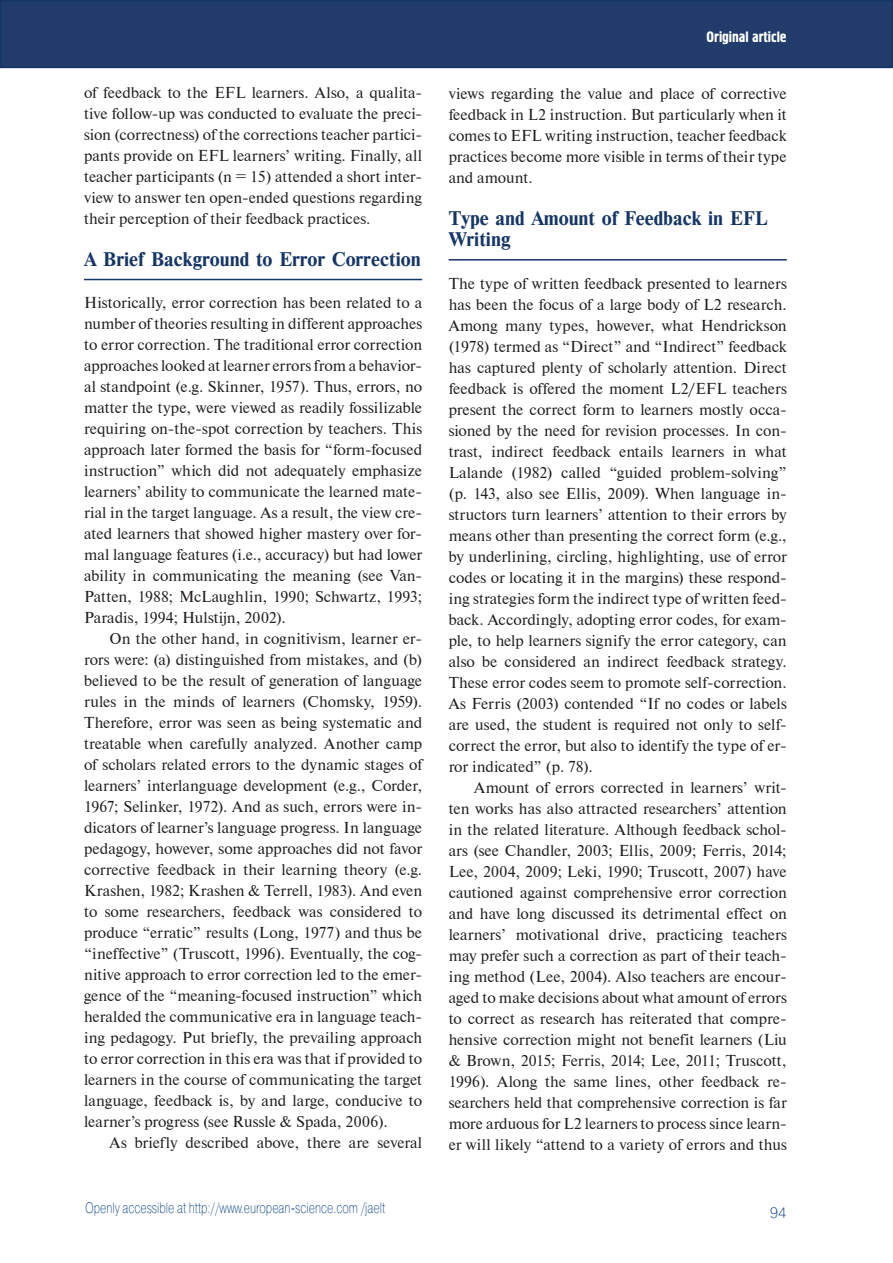
<style>
.page{position:relative;width:893px;height:1263px;background:#fff}
.page>*{position:absolute;margin:0;border:0;box-sizing:border-box;transform-origin:0 0}
.t1{font:18.75px/21px "Newton C Bold";color:#153566}
.t2{font:15.75px/21px "Newton CTT";color:#231f20;text-align:justify}
.t3{font:15px "Pragmatica Light C";color:#134789;scale:.75 1}
.t4{font:15px "Hermes C";color:#fff}
.t5{font:15px "Pragmatica Light C";color:#134789}
</style>
<div class="page">
<div style="left:1px;top:1px;width:891px;height:66px;background:#213c6b"></div>
<div style="left:0;top:0;width:893px;height:68px;border:2px solid #153566"></div>
<hr style="left:84px;top:279px;width:338px;height:1px;background:#153566">
<hr style="left:449px;top:259px;width:338px;height:2px;background:#153566">
<p class="t2" style="left:84px;top:82px;width:340px">of feedback to the EFL learners. Also, a qualita&shy;tive follow-up was conducted to evaluate the preci&shy;sion (correctness) of the corrections teacher partici&shy;pants provide on EFL learners’ writing. Finally, all teacher participants (n = 15) attended a short inter&shy;view to answer ten open-ended questions regarding their perception of their feedback practices.</p>
<p class="t1" style="left:84px;top:250px;width:338px">A Brief Background to Error Correction</p>
<p class="t2" style="left:84px;top:292px;width:340px">Historically, error correction has been related to a number of theories resulting in different approaches to error correction. The traditional error correction approaches looked at learner errors from a behavior&shy;al standpoint (e.g. Skinner, 1957). Thus, errors, no matter the type, were viewed as readily fossilizable requiring on-the-spot correction by teachers. This approach later formed the basis for “form-focused instruction” which did not adequately emphasize learners’ ability to communicate the learned mate&shy;rial in the target language. As a result, the view cre&shy;ated learners that showed higher mastery over for&shy;mal language features (i.e., accuracy) but had lower ability in communicating the meaning (see Van-Patten, 1988; McLaughlin, 1990; Schwartz, 1993; Paradis, 1994; Hulstijn, 2002).</p>
<p class="t2" style="left:84px;top:628px;width:340px;text-indent:26px">On the other hand, in cognitivism, learner er&shy;rors were: (a) distinguished from mistakes, and (b) believed to be the result of generation of language rules in the minds of learners (Chomsky, 1959).<br>Therefore, error was seen as being systematic and treatable when carefully analyzed. Another camp of scholars related errors to the dynamic stages of learners’ interlanguage development (e.g., Corder, 1967; Selinker, 1972). And as such, errors were in&shy;dicators of learner’s language progress. In language pedagogy, however, some approaches did not favor corrective feedback in their learning theory (e.g.<br>Krashen, 1982; Krashen &amp; Terrell, 1983). And even to some researchers, feedback was considered to produce “erratic” results (Long, 1977) and thus be “ineffective” (Truscott, 1996). Eventually, the cog&shy;nitive approach to error correction led to the emer&shy;gence of the “meaning-focused instruction” which heralded the communicative era in language teach&shy;ing pedagogy. Put briefly, the prevailing approach to error correction in this era was that if provided to learners in the course of communicating the target language, feedback is, by and large, conducive to learner’s progress (see Russle &amp; Spada, 2006).</p>
<p class="t2" style="left:110px;top:1132px;width:314px">As briefly described above, there are several</p>
<p class="t3" style="left:85px;top:1202px;width:401px">Openly accessible at http://www.european-science.com /jaelt</p>
<p class="t4" style="left:706px;top:32px;width:82px">Original article</p>
<p class="t2" style="left:449px;top:83px;width:340px">views regarding the value and place of corrective feedback in L2 instruction. But particularly when it comes to EFL writing instruction, teacher feedback practices become more visible in terms of their type and amount.</p>
<p class="t1" style="left:449px;top:210px;width:320px">Type and Amount of Feedback in EFL<br>Writing</p>
<p class="t2" style="left:449px;top:273px;width:340px">The type of written feedback presented to learners has been the focus of a large body of L2 research.<br>Among many types, however, what Hendrickson (1978) termed as “Direct” and “Indirect” feedback has captured plenty of scholarly attention. Direct feedback is offered the moment L2/EFL teachers present the correct form to learners mostly occa&shy;sioned by the need for revision processes. In con&shy;trast, indirect feedback entails learners in what Lalande (1982) called “guided problem-solving” (p. 143, also see Ellis, 2009). When language in&shy;structors turn learners’ attention to their errors by means other than presenting the correct form (e.g., by underlining, circling, highlighting, use of error codes or locating it in the margins) these respond&shy;ing strategies form the indirect type of written feed&shy;back. Accordingly, adopting error codes, for exam&shy;ple, to help learners signify the error category, can also be considered an indirect feedback strategy.<br>These error codes seem to promote self-correction.<br>As Ferris (2003) contended “If no codes or labels are used, the student is required not only to self&shy;correct the error, but also to identify the type of er&shy;ror indicated” (p. 78).</p>
<p class="t2" style="left:449px;top:777px;width:340px;text-indent:26px">Amount of errors corrected in learners’ writ&shy;ten works has also attracted researchers’ attention in the related literature. Although feedback schol&shy;ars (see Chandler, 2003; Ellis, 2009; Ferris, 2014; Lee, 2004, 2009; Leki, 1990; Truscott, 2007) have cautioned against comprehensive error correction and have long discussed its detrimental effect on learners’ motivational drive, practicing teachers may prefer such a correction as part of their teach&shy;ing method (Lee, 2004). Also teachers are encour&shy;aged to make decisions about what amount of errors to correct as research has reiterated that compre&shy;hensive correction might not benefit learners (Liu &amp; Brown, 2015; Ferris, 2014; Lee, 2011; Truscott, 1996). Along the same lines, other feedback re&shy;searchers held that comprehensive correction is far more arduous for L2 learners to process since learn&shy;er will likely “attend to a variety of errors and thus</p>
<p class="t5" style="left:770px;top:1208px;width:18px">94</p>
</div>
